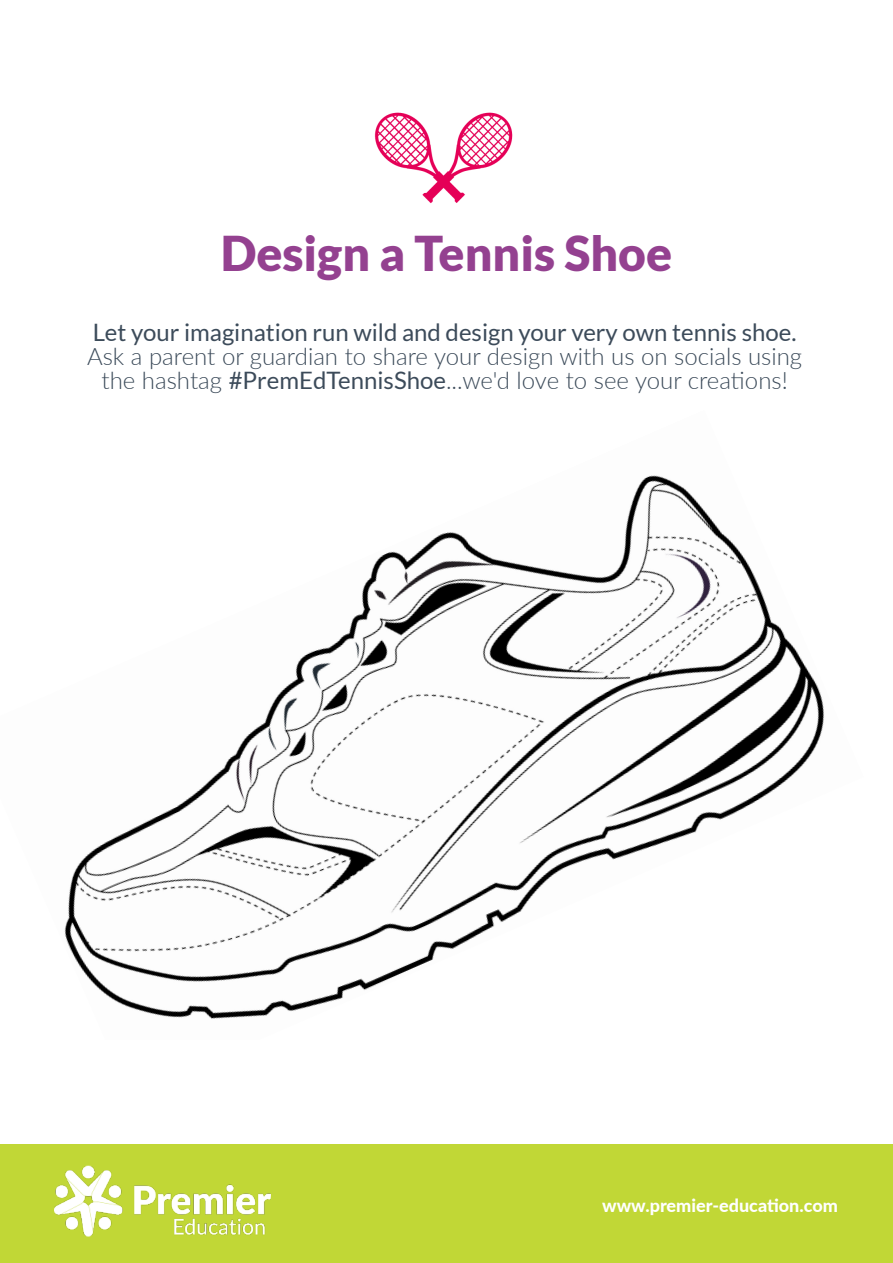
<style>
.page{position:relative;width:893px;height:1263px;background:#fff}
.page>*{position:absolute;margin:0;border:0;box-sizing:border-box;transform-origin:0 0}
.t1{font:900 48px "Lato";color:#944190}
.t2{font:300 24px/24px "Lato";color:#3c4b5a;text-align:center}
.t3{font:800 18px "Lato";color:#fff}
.s1{font-weight:400}
</style>
<div class="page">
<div style="left:0;top:1145px;width:893px;height:118px;background:#c1d736"></div>
<img style="left:54px;top:1166px;width:216px;height:71px">
<img style="left:374px;top:112px;width:139px;height:92px">
<img style="left:64px;top:475px;width:761px;height:544px">
<p class="t1" style="left:221px;top:226px;width:453px">Design a Tennis Shoe</p>
<p class="t2" style="left:87px;top:320px;width:717px"><span class="s1">Let your imagination run wild and design your very own tennis shoe.<br></span>Ask a parent or guardian to share your design with us on socials using the hashtag <span class="s1">#PremEdTennisShoe</span>...we'd love to see your creations!</p>
<p class="t3" style="left:602px;top:1192px;width:237px">www.premier-education.com</p>
</div>
